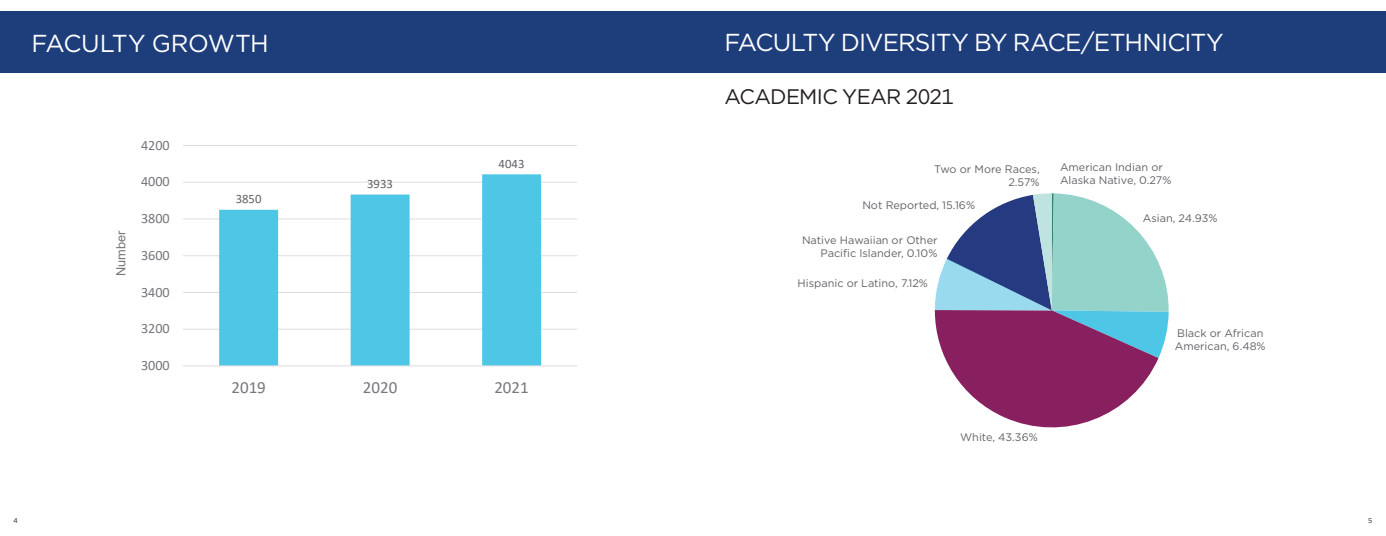
<style>
.page{position:relative;width:1386px;height:536px;background:#fff}
.page>*{position:absolute;margin:0;border:0;box-sizing:border-box;transform-origin:0 0}
.t1{font:24.5px "Gotham";letter-spacing:-.035em;color:#fff}
.t2{font:21px "Gotham";letter-spacing:-.035em;color:#231f20}
.t3{font:16.97px "Calibri";color:#76787b}
.t4{font:14.17px "Calibri";letter-spacing:-.005em;color:#76787b}
.t5{font:12.78px "Calibri";color:#636366}
.t6{font:12.78px "Arial";letter-spacing:-.005em;color:#76787b}
.t7{font:10.94px/13px "Gotham";color:#636366}
.t8{font:7px "Gotham";color:#231f20}
</style>
<div class="page">
<div style="left:0;top:11px;width:693px;height:61px;background:#1d3d7b"></div>
<div style="left:693px;top:11px;width:693px;height:61px;background:#1d3d7b"></div>
<hr style="left:183px;top:329px;width:394px;height:1px;background:#dcdddf">
<hr style="left:183px;top:292px;width:394px;height:1px;background:#dcdddf">
<hr style="left:183px;top:255px;width:394px;height:1px;background:#dcdddf">
<hr style="left:183px;top:219px;width:394px;height:1px;background:#dcdddf">
<hr style="left:183px;top:182px;width:394px;height:1px;background:#dcdddf">
<hr style="left:183px;top:145px;width:394px;height:1px;background:#dcdddf">
<svg style="left:219px;top:174px;width:322px;height:191px"></svg>
<hr style="left:183px;top:365px;width:394px;height:1px;background:#dcdddf">
<svg style="left:945px;top:358px;width:214px;height:70px;fill:#881f5f"></svg>
<svg style="left:935px;top:193px;width:234px;height:165px"></svg>
<h1 class="t1" style="left:32px;top:28px;width:239px">FACULTY GROWTH</h1>
<h1 class="t1" style="left:725px;top:27px;width:501px">FACULTY DIVERSITY BY RACE/ETHNICITY</h1>
<h2 class="t2" style="left:724px;top:83px;width:231px">ACADEMIC YEAR 2021</h2>
<p class="t6" style="left:112px;top:276px;width:47px;rotate:-90deg">Number</p>
<p class="t4" style="left:141px;top:135px;width:30px">4200</p>
<p class="t4" style="left:141px;top:172px;width:30px">4000</p>
<p class="t4" style="left:141px;top:208px;width:30px">3800</p>
<p class="t4" style="left:141px;top:245px;width:30px">3600</p>
<p class="t4" style="left:141px;top:282px;width:30px">3400</p>
<p class="t4" style="left:141px;top:318px;width:30px">3200</p>
<p class="t4" style="left:141px;top:355px;width:30px">3000</p>
<p class="t5" style="left:236px;top:190px;width:27px">3850</p>
<p class="t5" style="left:367px;top:175px;width:27px">3933</p>
<p class="t5" style="left:499px;top:154px;width:27px">4043</p>
<h3 class="t3" style="left:231px;top:375px;width:36px">2019</h3>
<h3 class="t3" style="left:363px;top:375px;width:36px">2020</h3>
<h3 class="t3" style="left:494px;top:375px;width:36px">2021</h3>
<p class="t7" style="left:934px;top:162px;width:107px;text-align:right">Two or More Races,<br>2.57%</p>
<p class="t7" style="left:862px;top:198px;width:114px">Not Reported, 15.16%</p>
<p class="t7" style="left:802px;top:233px;width:137px;text-align:right">Native Hawaiian or Other<br>Pacific Islander, 0.10%</p>
<p class="t7" style="left:798px;top:276px;width:132px">Hispanic or Latino, 7.12%</p>
<p class="t7" style="left:1060px;top:160px;width:113px">American Indian or<br>Alaska Native, 0.27%</p>
<p class="t7" style="left:1143px;top:211px;width:76px">Asian, 24.93%</p>
<p class="t7" style="left:1175px;top:326px;width:92px">Black or African<br>American, 6.48%</p>
<p class="t7" style="left:960px;top:430px;width:79px">White, 43.36%</p>
<p class="t8" style="left:14px;top:516px;width:6px">4</p>
<p class="t8" style="left:1368px;top:516px;width:6px">5</p>
</div>
